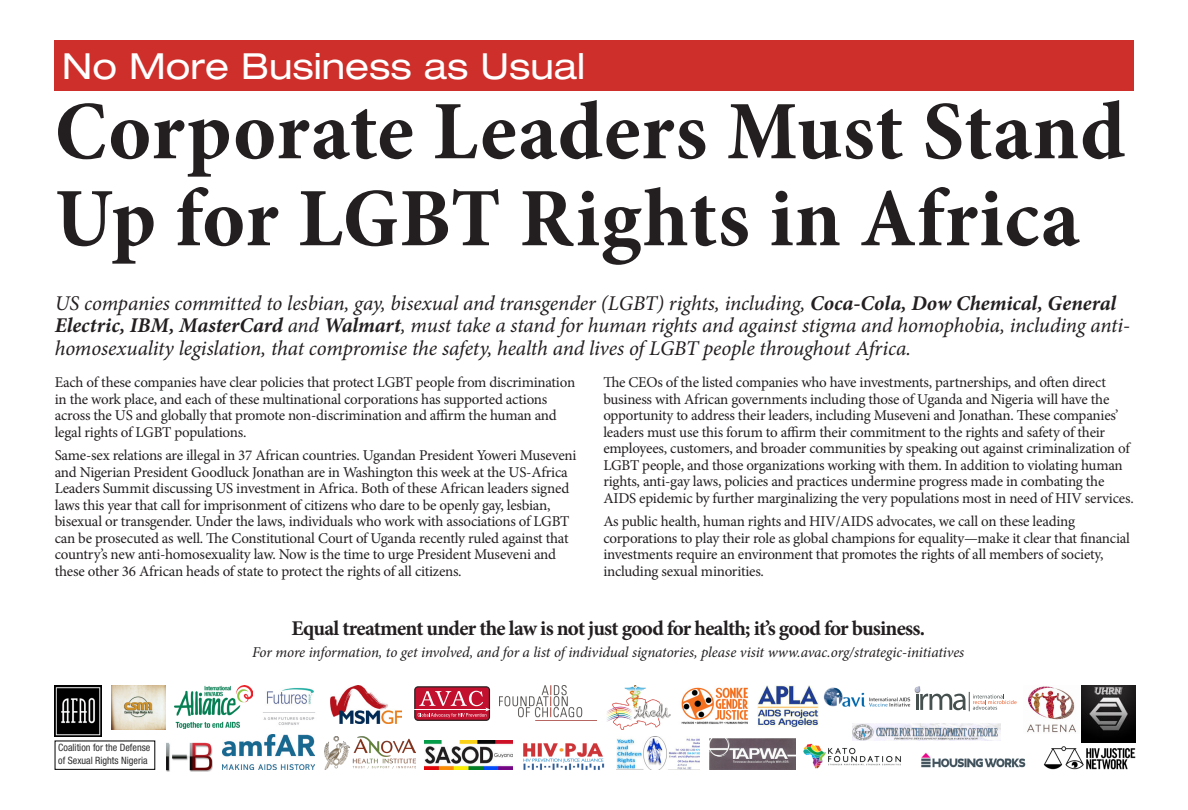
<style>
.page{position:relative;width:1188px;height:810px;background:#fff}
.page>*{position:absolute;margin:0;border:0;box-sizing:border-box;transform-origin:0 0}
.t1{font:700 condensed 84px/87px "Minion Pro";letter-spacing:.01em;color:#231f20;scale:1.05 1}
.t2{font:expanded 36px "Helvetica Neue LT Std";color:#fff}
.t3{font:italic 21px/22.5px "Minion Pro";letter-spacing:-.01em;color:#231f20}
.t4{font:700 21px "Minion Pro";letter-spacing:-.035em;color:#231f20}
.t5{font:15px/16.5px "Minion Pro";letter-spacing:-.015em;color:#231f20}
.t6{font:italic 15px "Minion Pro";letter-spacing:-.01em;color:#231f20}
.t7{font:condensed 10.2px/12.1px "Helvetica Neue LT Std";color:#312f30}
.s1{font-weight:700}
</style>
<div class="page">
<img style="left:795px;top:740px;width:113px;height:30px">
<div style="left:54px;top:40px;width:1080px;height:51px;background:#ce2f2a"></div>
<div style="left:415px;top:687px;width:74px;height:33px;background:#c3102f;border-radius:3px"></div>
<div style="left:414px;top:686px;width:76px;height:35px;border:1px solid #231f20;border-radius:3px"></div>
<hr style="left:414px;top:709px;width:73px;height:1px;background:#fff">
<svg style="left:418px;top:691px;width:72px;height:27px"></svg>
<img style="left:174px;top:686px;width:79px;height:42px">
<img style="left:1027px;top:686px;width:49px;height:47px">
<img style="left:111px;top:686px;width:55px;height:43px">
<img style="left:906px;top:751px;width:120px;height:19px">
<img style="left:166px;top:743px;width:47px;height:28px">
<img style="left:616px;top:736px;width:84px;height:34px">
<svg style="left:914px;top:686px;width:103px;height:25px"></svg>
<img style="left:500px;top:686px;width:83px;height:32px">
<img style="left:330px;top:686px;width:72px;height:37px">
<img style="left:681px;top:687px;width:67px;height:37px">
<img style="left:1081px;top:686px;width:54px;height:57px">
<img style="left:325px;top:736px;width:90px;height:34px">
<img style="left:523px;top:743px;width:82px;height:27px">
<img style="left:55px;top:686px;width:47px;height:51px">
<img style="left:852px;top:724px;width:149px;height:16px">
<img style="left:1044px;top:746px;width:91px;height:24px">
<img style="left:824px;top:687px;width:87px;height:20px">
<img style="left:263px;top:688px;width:52px;height:37px">
<img style="left:709px;top:739px;width:86px;height:31px">
<img style="left:222px;top:735px;width:92px;height:35px">
<img style="left:424px;top:740px;width:89px;height:30px">
<img style="left:757px;top:686px;width:62px;height:42px">
<div style="left:55px;top:741px;width:100px;height:29px;border:1px solid #000"></div>
<img style="left:607px;top:686px;width:64px;height:44px">
<p class="t2" style="left:62px;top:44px;width:525px">No More Business as Usual</p>
<p class="t1" style="left:55px;top:88px;width:1021px">Corporate Leaders Must Stand<br>Up for LGBT Rights in Africa</p>
<p class="t3" style="left:55px;top:292px;width:1077px">US companies committed to lesbian, gay, bisexual and transgender (LGBT) rights, including, <span class="s1">Coca-Cola, Dow Chemical, General<br>Electric, IBM, MasterCard</span> and <span class="s1">Walmart</span>, must take a stand for human rights and against stigma and homophobia, including anti&shy;homosexuality legislation, that compromise the safety, health and lives of LGBT people throughout Africa.</p>
<p class="t5" style="left:55px;top:374px;width:522px">Each of these companies have clear policies that protect LGBT people from discrimination in the work place, and each of these multinational corporations has supported actions across the US and globally that promote non-discrimination and affirm the human and legal rights of LGBT populations.</p>
<p class="t5" style="left:55px;top:447px;width:523px">Same-sex relations are illegal in 37 African countries. Ugandan President Yoweri Museveni and Nigerian President Goodluck Jonathan are in Washington this week at the US-Africa Leaders Summit discussing US investment in Africa. Both of these African leaders signed laws this year that call for imprisonment of citizens who dare to be openly gay, lesbian, bisexual or transgender. Under the laws, individuals who work with associations of LGBT can be prosecuted as well. The Constitutional Court of Uganda recently ruled against that country’s new anti-homosexuality law. Now is the time to urge President Museveni and these other 36 African heads of state to protect the rights of all citizens.</p>
<p class="t5" style="left:603px;top:374px;width:532px">The CEOs of the listed companies who have investments, partnerships, and often direct business with African governments including those of Uganda and Nigeria will have the opportunity to address their leaders, including Museveni and Jonathan. These companies’ leaders must use this forum to affirm their commitment to the rights and safety of their employees, customers, and broader communities by speaking out against criminalization of LGBT people, and those organizations working with them. In addition to violating human rights, anti-gay laws, policies and practices undermine progress made in combating the AIDS epidemic by further marginalizing the very populations most in need of HIV services.</p>
<p class="t5" style="left:603px;top:513px;width:528px">As public health, human rights and HIV/AIDS advocates, we call on these leading corporations to play their role as global champions for equality—make it clear that financial investments require an environment that promotes the rights of all members of society, including sexual minorities.</p>
<p class="t7" style="left:58px;top:742px;width:94px">Coalition for the Defense of Sexual Rights Nigeria</p>
<p class="t4" style="left:291px;top:613px;width:635px">Equal treatment under the law is not just good for health; it’s good for business.</p>
<p class="t6" style="left:252px;top:642px;width:714px">For more information, to get involved, and for a list of individual signatories, please visit www.avac.org/strategic-initiatives</p>
</div>
